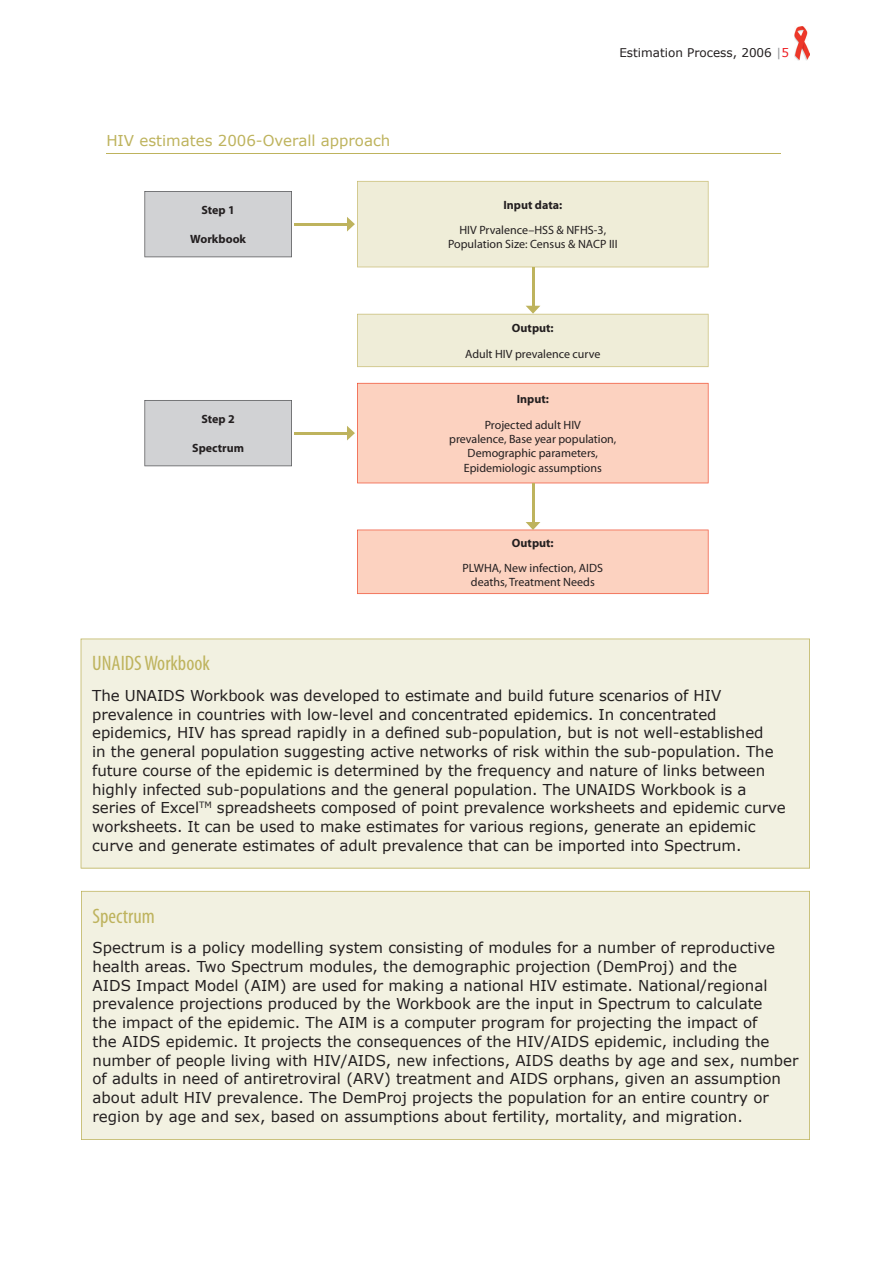
<style>
.page{position:relative;width:891px;height:1269px;background:#fff}
.page>*{position:absolute;margin:0;border:0;box-sizing:border-box;transform-origin:0 0}
.t1{font:condensed 21px "Myriad Pro";color:#beb35d}
.t2{font:15px/18.8px "Verdana";color:#231f20}
.t3{font:15px "Verdana";color:#beb35d}
.t4{font:12px/14.4px "Myriad Pro";color:#231f20;text-align:center}
.t5{font:700 12px "Myriad Pro";color:#231f20}
.t6{font:12px "Verdana";color:#231f20}
.s1{color:#939598}
.s2{color:#ee1d23}
</style>
<div class="page">
<div style="left:144px;top:191px;width:148px;height:66px;background:#d1d2d4"></div>
<div style="left:144px;top:400px;width:148px;height:66px;background:#d1d2d4"></div>
<hr style="left:295px;top:223px;width:54px;height:2px;background:#beb35d">
<div style="left:347px;top:181px;width:362px;height:86px;background:#efedd8"></div>
<hr style="left:295px;top:432px;width:54px;height:2px;background:#beb35d">
<div style="left:347px;top:383px;width:362px;height:100px;background:#fcd2c0"></div>
<hr style="left:532px;top:267px;width:2px;height:41px;background:#beb35d">
<svg style="left:357px;top:306px;width:352px;height:61px;background:#efedda"></svg>
<hr style="left:532px;top:483px;width:2px;height:41px;background:#beb35d">
<svg style="left:357px;top:522px;width:352px;height:72px;background:#fbd3c3"></svg>
<hr style="left:106px;top:153px;width:675px;height:1px;background:#beb35d">
<div style="left:81px;top:639px;width:729px;height:229px;background:#f2f1e1"></div>
<div style="left:81px;top:891px;width:729px;height:249px;background:#f2f1e1"></div>
<img style="left:794px;top:27px;width:16px;height:33px">
<p class="t3" style="left:106px;top:131px;width:286px">HIV estimates 2006-Overall approach</p>
<p class="t5" style="left:202px;top:202px;width:35px">Step 1</p>
<p class="t5" style="left:190px;top:231px;width:57px">Workbook</p>
<p class="t5" style="left:202px;top:411px;width:35px">Step 2</p>
<p class="t5" style="left:192px;top:440px;width:53px">Spectrum</p>
<p class="t6" style="left:619px;top:45px;width:171px">Estimation Process, 2006 <span class="s1">|</span><span class="s2">5</span></p>
<p class="t5" style="left:503px;top:197px;width:60px">Input data:</p>
<p class="t4" style="left:448px;top:223px;width:171px">HIV Prvalence–HSS &amp; NFHS-3,<br>Population Size: Census &amp; NACP III</p>
<p class="t5" style="left:512px;top:320px;width:43px">Output:</p>
<p class="t4" style="left:465px;top:346px;width:137px">Adult HIV prevalence curve</p>
<p class="t5" style="left:517px;top:392px;width:34px">Input:</p>
<p class="t4" style="left:449px;top:417px;width:169px">Projected adult HIV<br>prevalence, Base year population,<br>Demographic parameters,<br>Epidemiologic assumptions</p>
<p class="t5" style="left:512px;top:535px;width:43px">Output:</p>
<p class="t4" style="left:463px;top:560px;width:142px">PLWHA, New infection, AIDS deaths, Treatment Needs</p>
<h1 class="t1" style="left:92px;top:651px;width:119px">UNAIDS Workbook</h1>
<p class="t2" style="left:92px;top:686px;width:695px">The UNAIDS Workbook was developed to estimate and build future scenarios of HIV prevalence in countries with low-level and concentrated epidemics. In concentrated epidemics, HIV has spread rapidly in a defined sub-population, but is not well-established<br>in the general population suggesting active networks of risk within the sub-population. The future course of the epidemic is determined by the frequency and nature of links between highly infected sub-populations and the general population. The UNAIDS Workbook is a series of Excel<sup>TM</sup> spreadsheets composed of point prevalence worksheets and epidemic curve worksheets. It can be used to make estimates for various regions, generate an epidemic curve and generate estimates of adult prevalence that can be imported into Spectrum.</p>
<h1 class="t1" style="left:93px;top:903px;width:64px">Spectrum</h1>
<p class="t2" style="left:93px;top:938px;width:707px">Spectrum is a policy modelling system consisting of modules for a number of reproductive health areas. Two Spectrum modules, the demographic projection (DemProj) and the<br>AIDS Impact Model (AIM) are used for making a national HIV estimate. National/regional prevalence projections produced by the Workbook are the input in Spectrum to calculate<br>the impact of the epidemic. The AIM is a computer program for projecting the impact of<br>the AIDS epidemic. It projects the consequences of the HIV/AIDS epidemic, including the number of people living with HIV/AIDS, new infections, AIDS deaths by age and sex, number of adults in need of antiretroviral (ARV) treatment and AIDS orphans, given an assumption about adult HIV prevalence. The DemProj projects the population for an entire country or region by age and sex, based on assumptions about fertility, mortality, and migration.</p>
</div>
